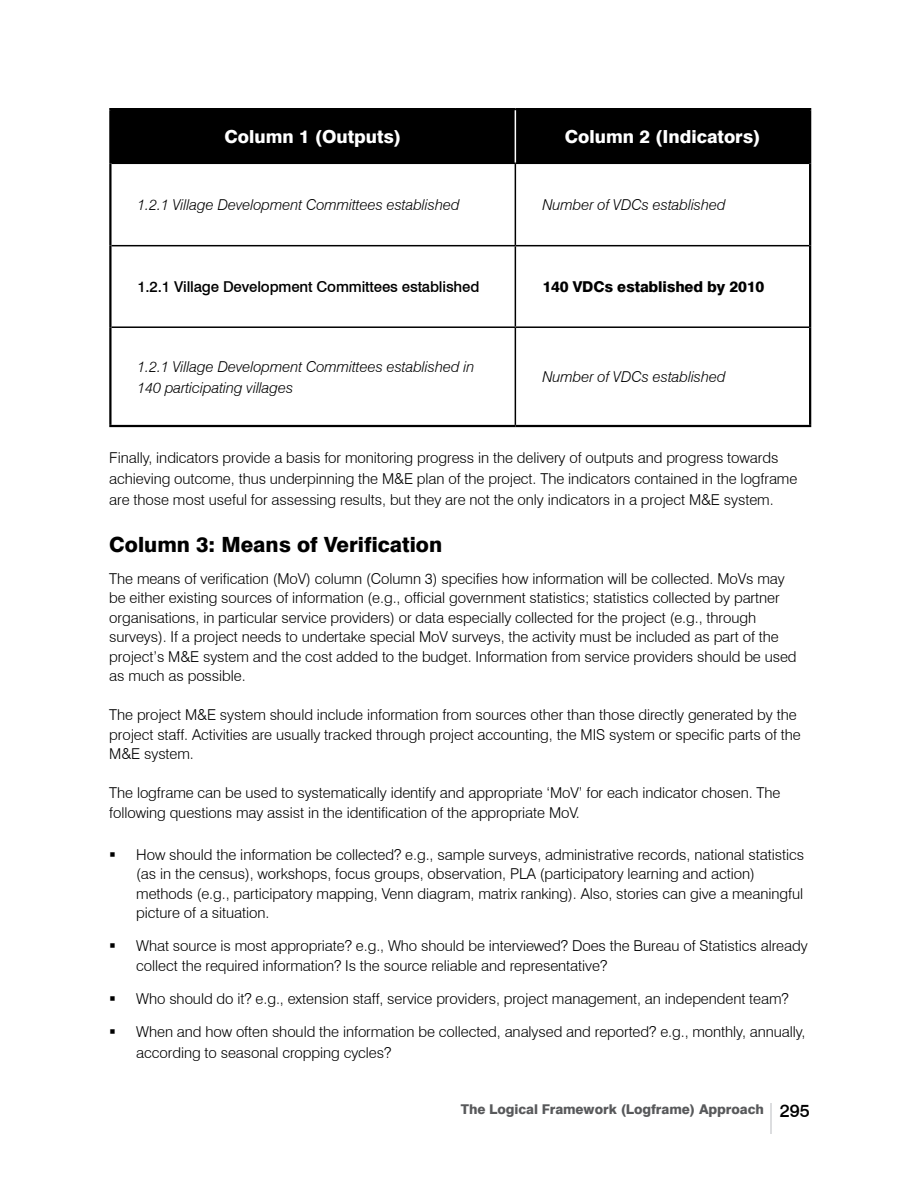
<style>
.page{position:relative;width:918px;height:1188px;background:#fff}
.page>*{position:absolute;margin:0;border:0;box-sizing:border-box;transform-origin:0 0}
.t1{font:800 21px "Swiss 721 BT";color:#000}
.t2{font:800 18px "Swiss 721 BT";color:#fff}
.t3{font:300 15px/19.5px "Swiss 721 BT";letter-spacing:-.005em;color:#000}
.t4{font:italic 300 15px/21px "Swiss 721 BT";letter-spacing:-.005em;color:#000}
.t5{font:500 15px "Swiss 721 BT";letter-spacing:-.01em;color:#000}
.t6{font:800 15px "Swiss 721 BT";letter-spacing:-.01em;color:#000}
.t7{font:800 13.5px "Swiss 721 BT";letter-spacing:-.005em;color:#58595b}
.s1{font-weight:500;font-size:18px;color:#000}
</style>
<div class="page">
<hr style="left:771px;top:1104px;width:1px;height:30px;background:#dcdddf">
<div style="left:112px;top:110px;width:697px;height:53px;background:#000"></div>
<hr style="left:109px;top:108px;width:406px;height:2px;background:#000">
<hr style="left:109px;top:110px;width:3px;height:53px;background:#000">
<hr style="left:515px;top:108px;width:296px;height:2px;background:#000">
<hr style="left:809px;top:110px;width:2px;height:53px;background:#000">
<hr style="left:109px;top:163px;width:3px;height:83px;background:#000">
<hr style="left:809px;top:163px;width:2px;height:83px;background:#000">
<hr style="left:109px;top:246px;width:3px;height:81px;background:#000">
<hr style="left:809px;top:246px;width:2px;height:81px;background:#000">
<hr style="left:109px;top:327px;width:3px;height:98px;background:#000">
<hr style="left:809px;top:327px;width:2px;height:98px;background:#000">
<hr style="left:109px;top:425px;width:406px;height:2px;background:#000">
<hr style="left:515px;top:425px;width:296px;height:2px;background:#000">
<hr style="left:112px;top:163px;width:403px;height:1px;background:#000">
<hr style="left:515px;top:163px;width:294px;height:1px;background:#000">
<hr style="left:515px;top:164px;width:1px;height:81px;background:#000">
<hr style="left:112px;top:245px;width:403px;height:1px;background:#000">
<hr style="left:515px;top:245px;width:294px;height:1px;background:#000">
<hr style="left:515px;top:246px;width:1px;height:80px;background:#000">
<hr style="left:112px;top:326px;width:403px;height:2px;background:#000">
<hr style="left:515px;top:326px;width:294px;height:2px;background:#000">
<hr style="left:515px;top:328px;width:1px;height:97px;background:#000">
<hr style="left:515px;top:110px;width:1px;height:53px;background:#fff">
<p class="t2" style="left:224px;top:126px;width:178px">Column 1 (Outputs)</p>
<p class="t2" style="left:565px;top:126px;width:197px">Column 2 (Indicators)</p>
<p class="t4" style="left:137px;top:194px;width:324px">1.2.1 Village Development Committees established</p>
<p class="t4" style="left:542px;top:194px;width:185px">Number of VDCs established</p>
<p class="t5" style="left:137px;top:278px;width:344px">1.2.1 Village Development Committees established</p>
<p class="t6" style="left:542px;top:278px;width:223px">140 VDCs established by 2010</p>
<p class="t4" style="left:137px;top:356px;width:339px">1.2.1 Village Development Committees established in<br>140 participating villages</p>
<p class="t4" style="left:542px;top:366px;width:185px">Number of VDCs established</p>
<p class="t3" style="left:109px;top:447px;width:690px;line-height:21px">Finally, indicators provide a basis for monitoring progress in the delivery of outputs and progress towards achieving outcome, thus underpinning the M&amp;E plan of the project. The indicators contained in the logframe are those most useful for assessing results, but they are not the only indicators in a project M&amp;E system.</p>
<h1 class="t1" style="left:109px;top:531px;width:334px">Column 3: Means of Verification</h1>
<p class="t3" style="left:109px;top:569px;width:689px">The means of verification (MoV) column (Column 3) specifies how information will be collected. MoVs may be either existing sources of information (e.g., official government statistics; statistics collected by partner organisations, in particular service providers) or data especially collected for the project (e.g., through surveys). If a project needs to undertake special MoV surveys, the activity must be included as part of the project’s M&amp;E system and the cost added to the budget. Information from service providers should be used as much as possible.</p>
<p class="t3" style="left:109px;top:705px;width:693px">The project M&amp;E system should include information from sources other than those directly generated by the project staff. Activities are usually tracked through project accounting, the MIS system or specific parts of the<br>M&amp;E system.</p>
<p class="t3" style="left:109px;top:783px;width:673px">The logframe can be used to systematically identify and appropriate ‘MoV’ for each indicator chosen. The following questions may assist in the identification of the appropriate MoV.</p>
<p class="t3" style="left:136px;top:845px;width:669px">How should the information be collected? e.g., sample surveys, administrative records, national statistics (as in the census), workshops, focus groups, observation, PLA (participatory learning and action) methods (e.g., participatory mapping, Venn diagram, matrix ranking). Also, stories can give a meaningful picture of a situation.</p>
<p class="t3" style="left:136px;top:936px;width:673px">What source is most appropriate? e.g., Who should be interviewed? Does the Bureau of Statistics already collect the required information? Is the source reliable and representative?</p>
<p class="t3" style="left:136px;top:989px;width:654px">Who should do it? e.g., extension staff, service providers, project management, an independent team?</p>
<p class="t3" style="left:136px;top:1021px;width:671px;line-height:21px">When and how often should the information be collected, analysed and reported? e.g., monthly, annually, according to seasonal cropping cycles?</p>
<p class="t7" style="left:461px;top:1101px;width:350px">The Logical Framework (Logframe) Approach <span class="s1">295</span></p>
</div>
